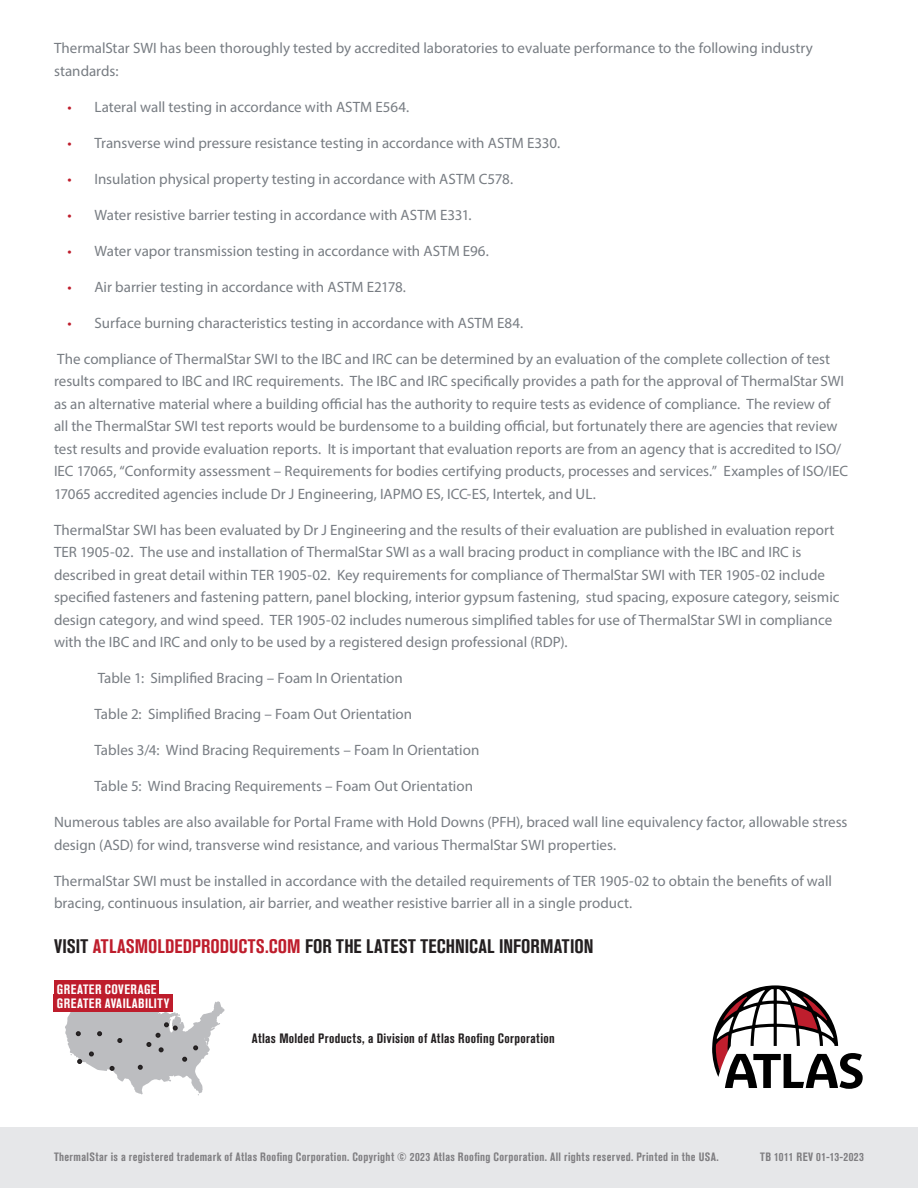
<style>
.page{position:relative;width:918px;height:1188px;background:#fff}
.page>*{position:absolute;margin:0;border:0;box-sizing:border-box;transform-origin:0 0}
.Chart_Headline{font:700 condensed 19.5px "Akzidenz Grotesk BE";letter-spacing:.005em;color:#231f20}
.Body_Copy{font:15px/22.5px "Myriad Pro";color:#787d83}
.t1{font:700 condensed 13.5px "Akzidenz Grotesk BE";letter-spacing:.025em;color:#231f20}
.Headline{font:700 condensed 13.5px/13.8px "Akzidenz Grotesk BE";letter-spacing:.035em;color:#fff}
.Legal{font:700 condensed 12px "Akzidenz Grotesk BE";letter-spacing:.03em;color:#7f7e81}
.s1{color:#be1d2c}
</style>
<div class="page">
<div style="left:0;top:1127px;width:918px;height:61px;background:#e6e7e9"></div>
<svg style="left:65px;top:1001px;width:160px;height:94px"></svg>
<div style="left:54px;top:980px;width:104px;height:17px;background:#be1d2c"></div>
<div style="left:54px;top:994px;width:119px;height:18px;background:#be1d2c"></div>
<svg style="left:712px;top:985px;width:151px;height:104px"></svg>
<p class="Body_Copy" style="left:54px;top:37px;width:760px">ThermalStar SWI has been thoroughly tested by accredited laboratories to evaluate performance to the following industry standards:</p>
<p class="Body_Copy" style="left:68px;top:95px;width:343px"><span class="s1">•</span> Lateral wall testing in accordance with ASTM E564.</p>
<p class="Body_Copy" style="left:68px;top:131px;width:494px"><span class="s1">•</span> Transverse wind pressure resistance testing in accordance with ASTM E330.</p>
<p class="Body_Copy" style="left:68px;top:167px;width:447px"><span class="s1">•</span> Insulation physical property testing in accordance with ASTM C578.</p>
<p class="Body_Copy" style="left:68px;top:203px;width:406px"><span class="s1">•</span> Water resistive barrier testing in accordance with ASTM E331.</p>
<p class="Body_Copy" style="left:68px;top:239px;width:423px"><span class="s1">•</span> Water vapor transmission testing in accordance with ASTM E96.</p>
<p class="Body_Copy" style="left:68px;top:275px;width:340px"><span class="s1">•</span> Air barrier testing in accordance with ASTM E2178.</p>
<p class="Body_Copy" style="left:68px;top:311px;width:457px"><span class="s1">•</span> Surface burning characteristics testing in accordance with ASTM E84.</p>
<p class="Body_Copy" style="left:54px;top:347px;width:796px">The compliance of ThermalStar SWI to the IBC and IRC can be determined by an evaluation of the complete collection of test results compared to IBC and IRC requirements. The IBC and IRC specifically provides a path for the approval of ThermalStar SWI as an alternative material where a building official has the authority to require tests as evidence of compliance. The review of all the ThermalStar SWI test reports would be burdensome to a building official, but fortunately there are agencies that review test results and provide evaluation reports. It is important that evaluation reports are from an agency that is accredited to ISO/ IEC 17065, “Conformity assessment – Requirements for bodies certifying products, processes and services.” Examples of ISO/IEC 17065 accredited agencies include Dr J Engineering, IAPMO ES, ICC-ES, Intertek, and UL.</p>
<p class="Body_Copy" style="left:54px;top:518px;width:787px">ThermalStar SWI has been evaluated by Dr J Engineering and the results of their evaluation are published in evaluation report TER 1905-02. The use and installation of ThermalStar SWI as a wall bracing product in compliance with the IBC and IRC is described in great detail within TER 1905-02. Key requirements for compliance of ThermalStar SWI with TER 1905-02 include specified fasteners and fastening pattern, panel blocking, interior gypsum fastening, stud spacing, exposure category, seismic design category, and wind speed. TER 1905-02 includes numerous simplified tables for use of ThermalStar SWI in compliance with the IBC and IRC and only to be used by a registered design professional (RDP).</p>
<p class="Body_Copy" style="left:98px;top:667px;width:307px">Table 1: Simplified Bracing – Foam In Orientation</p>
<p class="Body_Copy" style="left:94px;top:703px;width:319px">Table 2: Simplified Bracing – Foam Out Orientation</p>
<p class="Body_Copy" style="left:94px;top:739px;width:386px">Tables 3/4: Wind Bracing Requirements – Foam In Orientation</p>
<p class="Body_Copy" style="left:94px;top:775px;width:380px">Table 5: Wind Bracing Requirements – Foam Out Orientation</p>
<p class="Body_Copy" style="left:54px;top:811px;width:795px">Numerous tables are also available for Portal Frame with Hold Downs (PFH), braced wall line equivalency factor, allowable stress design (ASD) for wind, transverse wind resistance, and various ThermalStar SWI properties.</p>
<p class="Body_Copy" style="left:54px;top:869px;width:780px">ThermalStar SWI must be installed in accordance with the detailed requirements of TER 1905-02 to obtain the benefits of wall bracing, continuous insulation, air barrier, and weather resistive barrier all in a single product.</p>
<p class="Chart_Headline" style="left:54px;top:935px;width:541px">VISIT <span class="s1">ATLASMOLDEDPRODUCTS.COM</span> FOR THE LATEST TECHNICAL INFORMATION</p>
<p class="Headline" style="left:57px;top:982px;width:114px">GREATER COVERAGE<br>GREATER AVAILABILITY</p>
<p class="t1" style="left:252px;top:1030px;width:304px">Atlas Molded Products, a Division of Atlas Roofing Corporation</p>
<p class="Legal" style="left:54px;top:1150px;width:666px">ThermalStar is a registered trademark of Atlas Roofing Corporation. Copyright © 2023 Atlas Roofing Corporation. All rights reserved. Printed in the USA.</p>
<p class="Legal" style="left:760px;top:1150px;width:105px">TB 1011 REV 01-13-2023</p>
</div>
